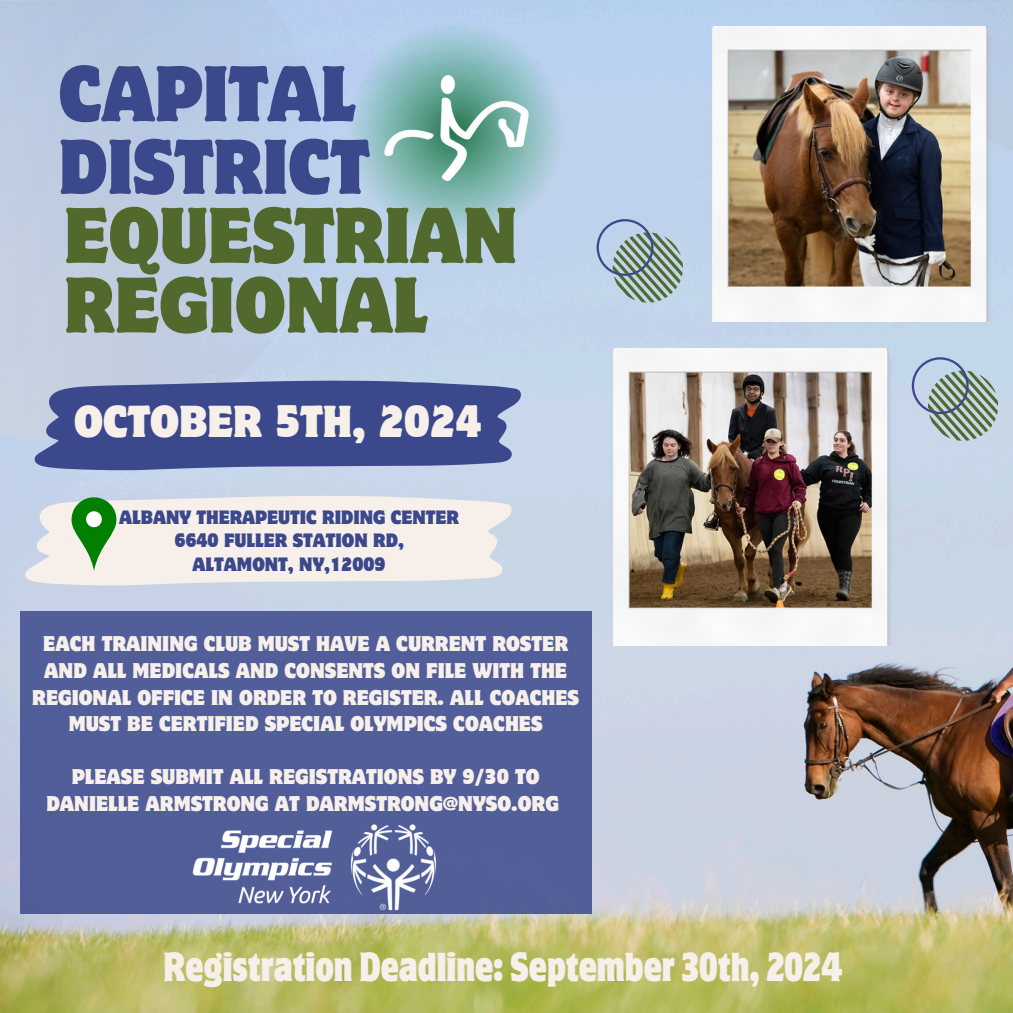
<style>
.page{position:relative;width:1013px;height:1013px;background:#fff}
.page>*{position:absolute;margin:0;border:0;box-sizing:border-box;transform-origin:0 0}
.t1{font:semi-condensed 70px "Motter Corpus Std";color:#52692e}
.t2{font:semi-condensed 70px "Motter Corpus Std";color:#3b488b}
.t3{font:semi-condensed 68.75px "Motter Corpus Std";color:#3b488b}
.t4{font:semi-condensed 40px "Motter Corpus Std";color:#f6efea}
.t5{font:condensed 36.25px "Motter Corpus ITC Std";color:#f6efea}
.t6{font:semi-condensed 19.12px/26.5px "Motter Corpus Std";color:#f6efea;text-align:center}
.t7{font:semi-condensed 17.25px "Motter Corpus Std";color:#3b488b}
</style>
<div class="page">
<img style="left:0;top:0;width:1012px;height:1012px">
<div style="left:0;top:0;width:331px;height:441px;background:#bccde2"></div>
<div style="left:853px;top:0;width:159px;height:174px;background:#b8cce6"></div>
<svg style="left:911px;top:357px;width:87px;height:84px;background:#a2b4b7"></svg>
<img style="left:312px;top:23px;width:287px;height:221px">
<svg style="left:34px;top:380px;width:487px;height:90px;background:#4c5996"></svg>
<svg style="left:25px;top:496px;width:487px;height:89px;background:#f0ebe9"></svg>
<svg style="left:71px;top:496px;width:45px;height:75px;background:#76b573"></svg>
<div style="left:20px;top:611px;width:571px;height:303px;background:#525e99"></div>
<img style="left:709px;top:27px;width:283px;height:294px">
<img style="left:610px;top:348px;width:283px;height:297px">
<svg style="left:596px;top:219px;width:86px;height:83px;background:#9db2b7"></svg>
<img style="left:117px;top:824px;width:395px;height:103px">
<p class="t2" style="left:59px;top:66px;width:298px">CAPITAL</p>
<h1 class="t3" style="left:59px;top:139px;width:312px">DISTRICT</h1>
<p class="t1" style="left:64px;top:208px;width:454px">EQUESTRIAN</p>
<h1 class="t1" style="left:64px;top:277px;width:365px">REGIONAL</h1>
<p class="t4" style="left:74px;top:405px;width:409px">OCTOBER 5TH, 2024</p>
<p class="t7" style="left:119px;top:510px;width:341px">ALBANY THERAPEUTIC RIDING CENTER</p>
<p class="t7" style="left:174px;top:533px;width:231px">6640 FULLER STATION RD,</p>
<h2 class="t7" style="left:193px;top:557px;width:194px">ALTAMONT, NY,12009</h2>
<p class="t6" style="left:32px;top:632px;width:548px">EACH TRAINING CLUB MUST HAVE A CURRENT ROSTER AND ALL MEDICALS AND CONSENTS ON FILE WITH THE REGIONAL OFFICE IN ORDER TO REGISTER. ALL COACHES MUST BE CERTIFIED SPECIAL OLYMPICS COACHES</p>
<p class="t6" style="left:72px;top:765px;width:469px">PLEASE SUBMIT ALL REGISTRATIONS BY 9/30 TO</p>
<p class="t6" style="left:46px;top:792px;width:514px">DANIELLE ARMSTRONG AT DARMSTRONG@NYSO.ORG</p>
<p class="t5" style="left:164px;top:952px;width:680px">Registration Deadline: September 30th, 2024</p>
</div>
